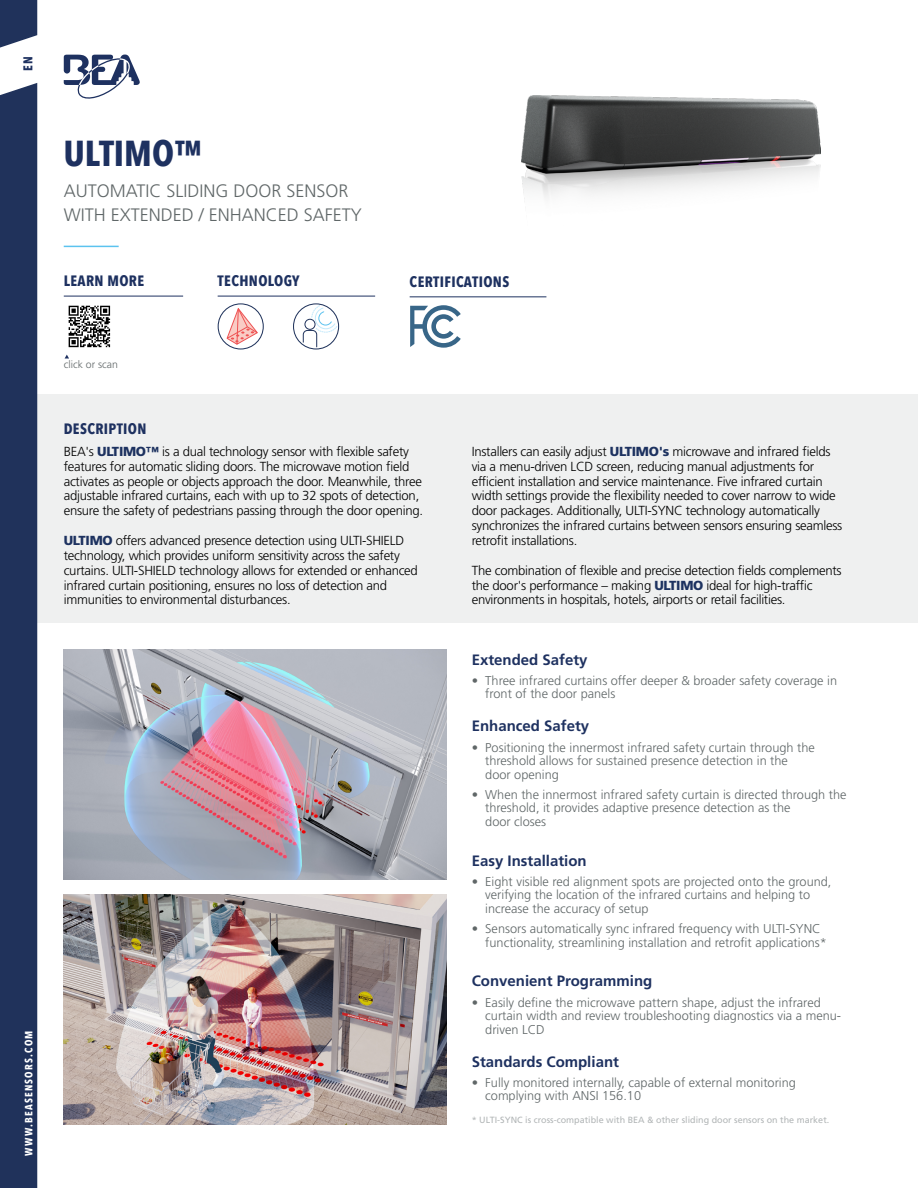
<style>
.page{position:relative;width:918px;height:1188px;background:#fff}
.page>*{position:absolute;margin:0;border:0;box-sizing:border-box;transform-origin:0 0}
.t1{font:700 36px "Avenir Next Condensed";color:#1e3160}
.t2{font:300 18px/24px "Frutiger LT Std";color:#606768}
.t3{font:700 15px "Frutiger LT Std";color:#1e3160}
.t4{font:700 15px "Avenir Next Condensed";letter-spacing:.025em;color:#1e3160}
.t5{font:300 13.2px/14.9px "Frutiger LT Std";letter-spacing:-.02em;color:#000}
.t6{font:300 12.75px/13.5px "Frutiger LT Std";color:#606768}
.t7{font:700 12.75px "Avenir Next Condensed";color:#1e3160}
.t8{font:700 10.5px "Avenir Next Condensed";letter-spacing:.12em;color:#fff}
.t9{font:300 10.5px "Frutiger LT Std";color:#606768}
.t10{font:9px "Frutiger LT Std";color:#b2b6b7}
.s1{font-weight:900;color:#1d3260}
</style>
<div class="page">
<div style="left:15px;top:395px;width:903px;height:228px;background:#eff0f0"></div>
<div style="left:0;top:83px;width:37px;height:1105px;background:#20325b"></div>
<svg style="left:0;top:0;width:37px;height:48px;background:#3e4e71"></svg>
<svg style="left:64px;top:55px;width:76px;height:44px"></svg>
<svg style="left:65px;top:355px;width:4px;height:4px"></svg>
<img style="left:522px;top:95px;width:299px;height:104px">
<img style="left:64px;top:894px;width:382px;height:230px">
<svg style="left:69px;top:306px;width:41px;height:41px"></svg>
<img style="left:64px;top:650px;width:382px;height:229px">
<svg style="left:410px;top:305px;width:51px;height:43px"></svg>
<div style="left:293px;top:303px;width:46px;height:47px;border:1px solid #20335c;border-radius:50%"></div>
<svg style="left:303px;top:305px;width:35px;height:43px"></svg>
<div style="left:218px;top:303px;width:46px;height:47px;border:1px solid #20335c;border-radius:50%"></div>
<svg style="left:226px;top:307px;width:32px;height:38px"></svg>
<hr style="left:64px;top:246px;width:55px;height:1px;background:#5cc3ef">
<hr style="left:410px;top:296px;width:136px;height:1px;background:#1e3160">
<hr style="left:218px;top:296px;width:157px;height:1px;background:#1e3160">
<hr style="left:64px;top:296px;width:119px;height:1px;background:#1e3160">
<p class="t7" style="left:20px;top:71px;width:16px;rotate:-90deg">EN</p>
<p class="t8" style="left:22px;top:1156px;width:127px;rotate:-90deg">WWW.BEASENSORS.COM</p>
<h1 class="t1" style="left:64px;top:131px;width:139px">ULTIMO™</h1>
<h2 class="t2" style="left:64px;top:179px;width:300px">AUTOMATIC SLIDING DOOR SENSOR<br>WITH EXTENDED / ENHANCED SAFETY</h2>
<p class="t4" style="left:64px;top:272px;width:82px">LEARN MORE</p>
<p class="t9" style="left:64px;top:359px;width:56px">click or scan</p>
<p class="t4" style="left:218px;top:272px;width:83px">TECHNOLOGY</p>
<p class="t4" style="left:410px;top:273px;width:101px">CERTIFICATIONS</p>
<p class="t4" style="left:64px;top:420px;width:84px">DESCRIPTION</p>
<p class="t5" style="left:64px;top:444px;width:361px">BEA's <span class="s1">ULTIMO™</span> is a dual technology sensor with flexible safety features for automatic sliding doors. The microwave motion field activates as people or objects approach the door. Meanwhile, three adjustable infrared curtains, each with up to 32 spots of detection, ensure the safety of pedestrians passing through the door opening.</p>
<p class="t5" style="left:64px;top:533px;width:356px"><span class="s1">ULTIMO</span> offers advanced presence detection using ULTI-SHIELD technology, which provides uniform sensitivity across the safety curtains. ULTI-SHIELD technology allows for extended or enhanced infrared curtain positioning, ensures no loss of detection and immunities to environmental disturbances.</p>
<p class="t5" style="left:472px;top:444px;width:372px">Installers can easily adjust <span class="s1">ULTIMO's</span> microwave and infrared fields via a menu-driven LCD screen, reducing manual adjustments for efficient installation and service maintenance. Five infrared curtain width settings provide the flexibility needed to cover narrow to wide door packages. Additionally, ULTI-SYNC technology automatically synchronizes the infrared curtains between sensors ensuring seamless retrofit installations.</p>
<p class="t5" style="left:472px;top:563px;width:371px">The combination of flexible and precise detection fields complements the door's performance – making <span class="s1">ULTIMO</span> ideal for high-traffic environments in hospitals, hotels, airports or retail facilities.</p>
<p class="t3" style="left:472px;top:650px;width:117px">Extended Safety</p>
<p class="t6" style="left:485px;top:674px;width:353px;text-indent:-14px">• Three infrared curtains offer deeper &amp; broader safety coverage in front of the door panels</p>
<p class="t3" style="left:472px;top:717px;width:119px">Enhanced Safety</p>
<p class="t6" style="left:485px;top:741px;width:331px;text-indent:-14px">• Positioning the innermost infrared safety curtain through the threshold allows for sustained presence detection in the door opening</p>
<p class="t6" style="left:485px;top:788px;width:363px;text-indent:-14px">• When the innermost infrared safety curtain is directed through the threshold, it provides adaptive presence detection as the<br>door closes</p>
<p class="t3" style="left:472px;top:851px;width:117px">Easy Installation</p>
<p class="t6" style="left:485px;top:875px;width:348px;text-indent:-14px">• Eight visible red alignment spots are projected onto the ground, verifying the location of the infrared curtains and helping to increase the accuracy of setup</p>
<p class="t6" style="left:485px;top:922px;width:343px;text-indent:-14px">• Sensors automatically sync infrared frequency with ULTI-SYNC functionality, streamlining installation and retrofit applications*</p>
<p class="t3" style="left:472px;top:972px;width:182px">Convenient Programming</p>
<p class="t6" style="left:485px;top:996px;width:357px;text-indent:-14px">• Easily define the microwave pattern shape, adjust the infrared curtain width and review troubleshooting diagnostics via a menu&shy;driven LCD</p>
<p class="t3" style="left:472px;top:1052px;width:149px">Standards Compliant</p>
<p class="t6" style="left:485px;top:1076px;width:312px;text-indent:-14px">• Fully monitored internally, capable of external monitoring complying with ANSI 156.10</p>
<p class="t10" style="left:472px;top:1114px;width:359px">* ULTI-SYNC is cross-compatible with BEA &amp; other sliding door sensors on the market.</p>
</div>
